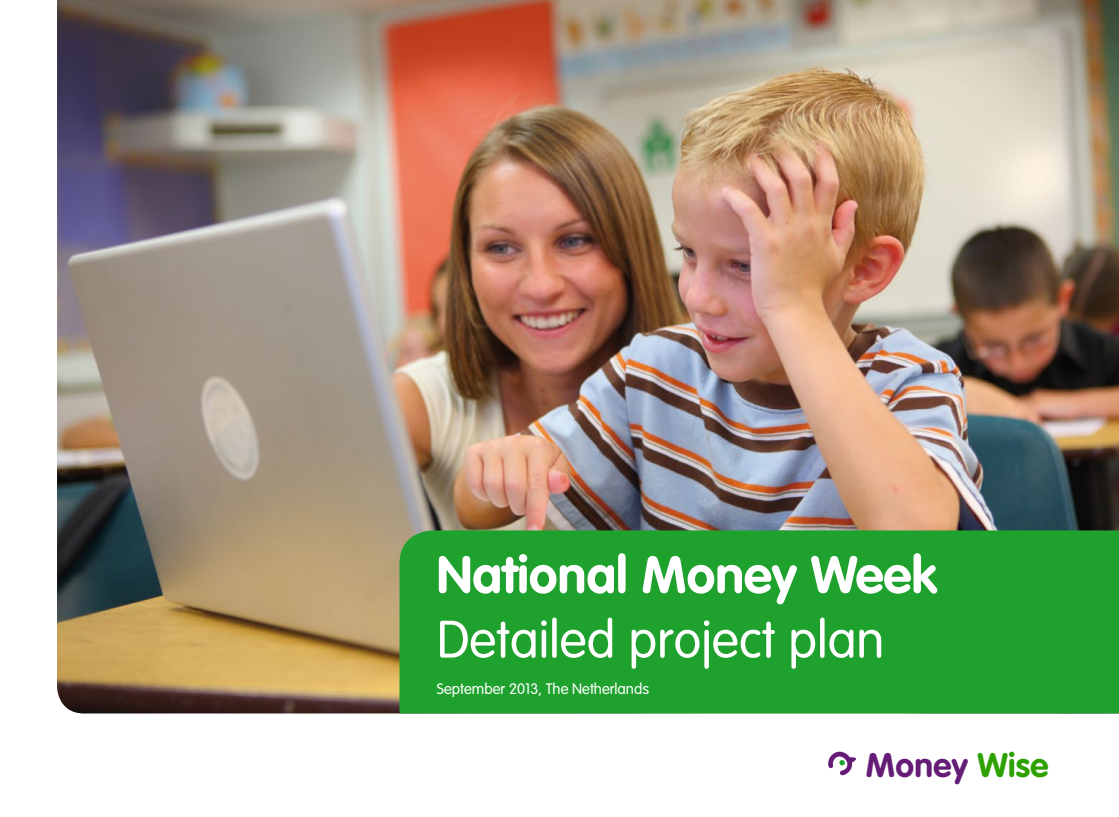
<style>
.page{position:relative;width:1119px;height:817px;background:#fff}
.page>*{position:absolute;margin:0;border:0;box-sizing:border-box;transform-origin:0 0}
.t1{font:300 51.75px "VAG Rounded Std";color:#fff}
.t2{font:700 51.75px "VAG Rounded Std";color:#fff}
.t3{font:700 33.6px "VAG Rounded Std";letter-spacing:.01em;color:#641c76}
.t4{font:300 15px "VAG Rounded Std";color:#fff}
.s1{color:#2da100}
</style>
<div class="page">
<img style="left:57px;top:0;width:1061px;height:713px">
<div style="left:399px;top:530px;width:719px;height:183px;background:#1fa12e"></div>
<svg style="left:828px;top:751px;width:28px;height:25px"></svg>
<h1 class="t2" style="left:436px;top:544px;width:502px">National Money Week</h1>
<h1 class="t1" style="left:436px;top:609px;width:449px">Detailed project plan</h1>
<p class="t4" style="left:436px;top:680px;width:214px">September 2013, The Netherlands</p>
<h2 class="t3" style="left:865px;top:745px;width:184px">Money <span class="s1">Wise</span></h2>
</div>
